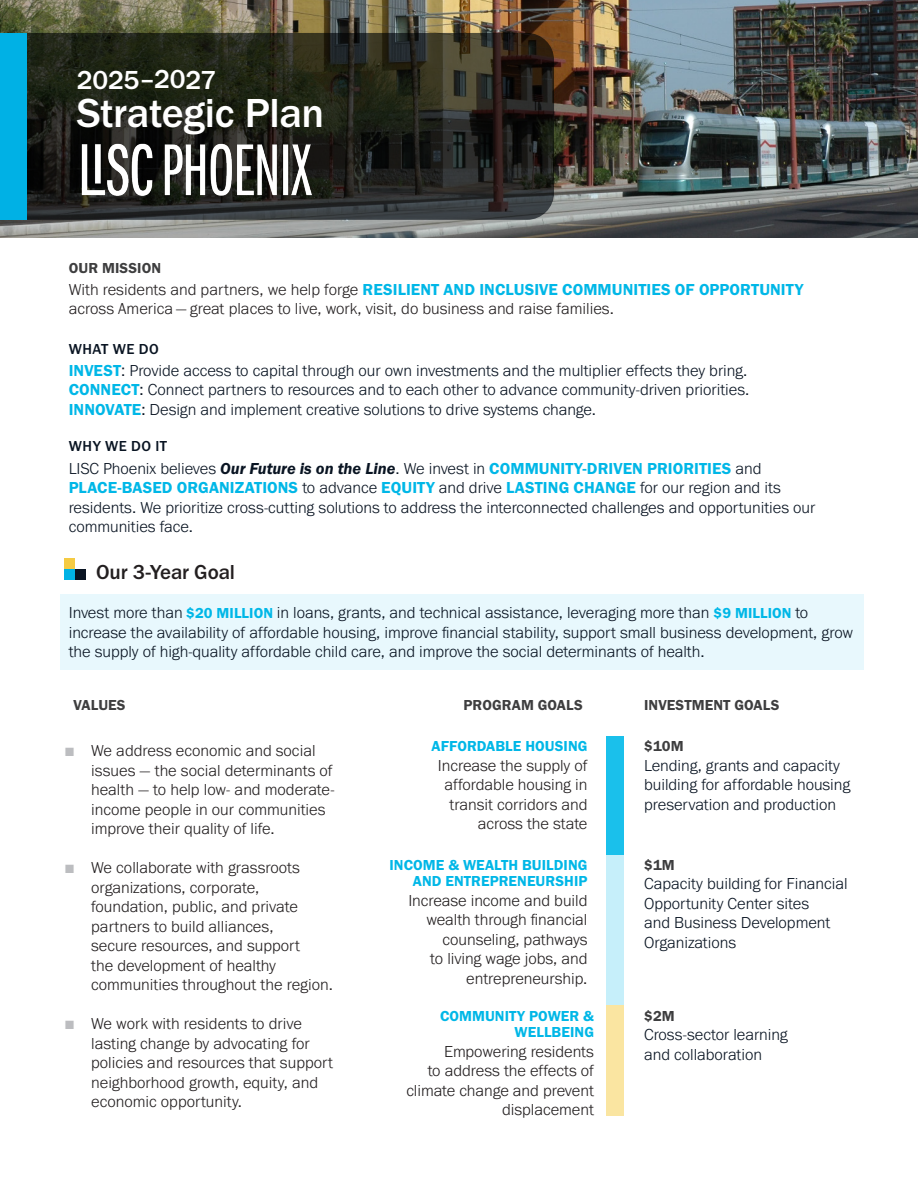
<style>
.page{position:relative;width:918px;height:1188px;background:#fff}
.page>*{position:absolute;margin:0;border:0;box-sizing:border-box;transform-origin:0 0}
.t1{font:500 42px "Franklin Gothic URW";letter-spacing:-.015em;color:#fff}
.t2{font:500 27px "Franklin Gothic URW";letter-spacing:-.01em;color:#fff}
.TX_Diagram_headings{font:500 21px "Franklin Gothic URW";letter-spacing:-.01em;color:#231f20}
.TX_Main_Diagram{font:300 16.5px/19.5px "Franklin Gothic URW";color:#091422}
.TX_Main_Diagram-2{font:300 16.5px/19.5px "Franklin Gothic URW";color:#231f20}
.TX_Main_Diagram-3{font:15px/16.5px "Franklin Gothic URW Dem";letter-spacing:.005em;color:#00b7e7;text-align:right}
.TX_Main_Diagram-4{font:15px "Franklin Gothic URW Dem";letter-spacing:.005em;color:#3e3e3f}
.t3{font:500 15px "Franklin Gothic URW";letter-spacing:.025em;color:#091422}
.TX_Diagram_headings-2{font:15px "Franklin Gothic URW Dem";letter-spacing:.005em;color:#3e3e3f}
.s1{font-family:"Franklin Gothic URW Dem";font-weight:400;color:#00b7e7}
.s2{font-family:"Franklin Gothic URW Boo";font-weight:400}
.s3{font-family:"Franklin Gothic URW Dem Ita";font-weight:400}
.s4{font-family:"Franklin Gothic URW Dem";font-weight:400;font-size:15px;color:#00b7e7}
.s5{font-size:12.3px;color:#bcbdc0}
</style>
<div class="page">
<div style="left:60px;top:595px;width:804px;height:75px;background:#e8f8fd"></div>
<img style="left:0;top:0;width:918px;height:238px">
<svg style="left:607px;top:736px;width:17px;height:379px;background:#9fdddb"></svg>
<svg style="left:26px;top:33px;width:528px;height:187px;background:#24261f"></svg>
<div style="left:75px;top:569px;width:11px;height:11px;background:#091422"></div>
<div style="left:64px;top:569px;width:11px;height:11px;background:#00b2e5"></div>
<div style="left:64px;top:558px;width:11px;height:11px;background:#f5cb43"></div>
<div style="left:0;top:33px;width:26px;height:187px;background:#00b1e5"></div>
<img style="left:77px;top:139px;width:241px;height:61px">
<p class="t2" style="left:77px;top:63px;width:141px">2025–2027</p>
<p class="t1" style="left:77px;top:87px;width:249px">Strategic Plan</p>
<p class="TX_Main_Diagram-4" style="left:69px;top:259px;width:94px">OUR MISSION</p>
<p class="TX_Main_Diagram-2" style="left:69px;top:279px;width:736px">With residents and partners, we help forge <span class="s1">RESILIENT AND INCLUSIVE COMMUNITIES OF OPPORTUNITY </span>across America — great places to live, work, visit, do business and raise families.</p>
<p class="t3" style="left:69px;top:339px;width:91px">WHAT WE DO</p>
<p class="TX_Main_Diagram" style="left:69px;top:360px;width:682px;text-align:justify"><span class="s1">INVEST</span>: Provide access to capital through our own investments and the multiplier effects they bring.<br><span class="s1">CONNECT</span><span class="s2">:</span> Connect partners to resources and to each other to advance community-driven priorities.<br><span class="s1">INNOVATE</span><span class="s2">:</span> Design and implement creative solutions to drive systems change.</p>
<p class="t3" style="left:69px;top:437px;width:100px">WHY WE DO IT</p>
<p class="TX_Main_Diagram" style="left:69px;top:458px;width:748px">LISC Phoenix believes <span class="s3">Our Future is on the Line</span>. We invest in <span class="s1">COMMUNITY-DRIVEN PRIORITIES</span> and <span class="s1">PLACE‑BASED ORGANIZATIONS</span> to advance <span class="s1">EQUITY</span> and drive <span class="s1">LASTING CHANGE</span> for our region and its residents. We prioritize cross-cutting solutions to address the interconnected challenges and opportunities our communities face.</p>
<p class="TX_Diagram_headings" style="left:96px;top:559px;width:140px">Our 3-Year Goal</p>
<p class="TX_Main_Diagram" style="left:69px;top:603px;width:786px">Invest more than <span class="s4">$20 MILLION</span> in loans, grants, and technical assistance, leveraging more than <span class="s4">$9 MILLION</span> to increase the availability of affordable housing, improve financial stability, support small business development, grow the supply of high-quality affordable child care, and improve the social determinants of health.</p>
<p class="TX_Diagram_headings-2" style="left:74px;top:695px;width:54px">VALUES</p>
<p class="TX_Main_Diagram-2" style="left:91px;top:740px;width:245px;text-indent:-27px"><span class="s5">■</span> We address economic and social issues — the social determinants of health — to help low- and moderate&shy;income people in our communities improve their quality of life.</p>
<p class="TX_Main_Diagram-2" style="left:91px;top:857px;width:243px;text-indent:-27px"><span class="s5">■</span> We collaborate with grassroots organizations, corporate, foundation, public, and private partners to build alliances,<br>secure resources, and support<br>the development of healthy communities throughout the region.</p>
<p class="TX_Main_Diagram-2" style="left:91px;top:1013px;width:243px;text-indent:-27px"><span class="s5">■</span> We work with residents to drive lasting change by advocating for policies and resources that support neighborhood growth, equity, and economic opportunity.</p>
<p class="TX_Main_Diagram-4" style="left:464px;top:695px;width:121px">PROGRAM GOALS</p>
<p class="TX_Main_Diagram-3" style="left:432px;top:738px;width:157px">AFFORDABLE HOUSING</p>
<p class="TX_Main_Diagram-2" style="left:438px;top:755px;width:151px;text-align:right">Increase the supply of affordable housing in transit corridors and across the state</p>
<p class="TX_Main_Diagram-3" style="left:390px;top:856px;width:199px">INCOME &amp; WEALTH BUILDING<br>AND ENTREPRENEURSHIP</p>
<p class="TX_Main_Diagram-2" style="left:408px;top:890px;width:181px;text-align:right">Increase income and build wealth through financial counseling, pathways<br>to living wage jobs, and entrepreneurship.</p>
<p class="TX_Main_Diagram-3" style="left:440px;top:1007px;width:155px">COMMUNITY POWER &amp;<br>WELLBEING</p>
<p class="TX_Main_Diagram-2" style="left:406px;top:1041px;width:189px;text-align:right">Empowering residents<br>to address the effects of climate change and prevent displacement</p>
<p class="TX_Main_Diagram-4" style="left:644px;top:695px;width:137px">INVESTMENT GOALS</p>
<p class="TX_Main_Diagram-4" style="left:644px;top:737px;width:41px">$10M</p>
<p class="TX_Main_Diagram" style="left:644px;top:755px;width:208px">Lending, grants and capacity building for affordable housing preservation and production</p>
<p class="TX_Main_Diagram-4" style="left:644px;top:855px;width:32px">$1M</p>
<p class="TX_Main_Diagram" style="left:644px;top:874px;width:205px">Capacity building for Financial<br>Opportunity Center sites<br>and Business Development<br>Organizations</p>
<p class="TX_Main_Diagram-4" style="left:644px;top:1006px;width:32px">$2M</p>
<p class="TX_Main_Diagram" style="left:644px;top:1024px;width:145px">Cross-sector learning and collaboration</p>
</div>
